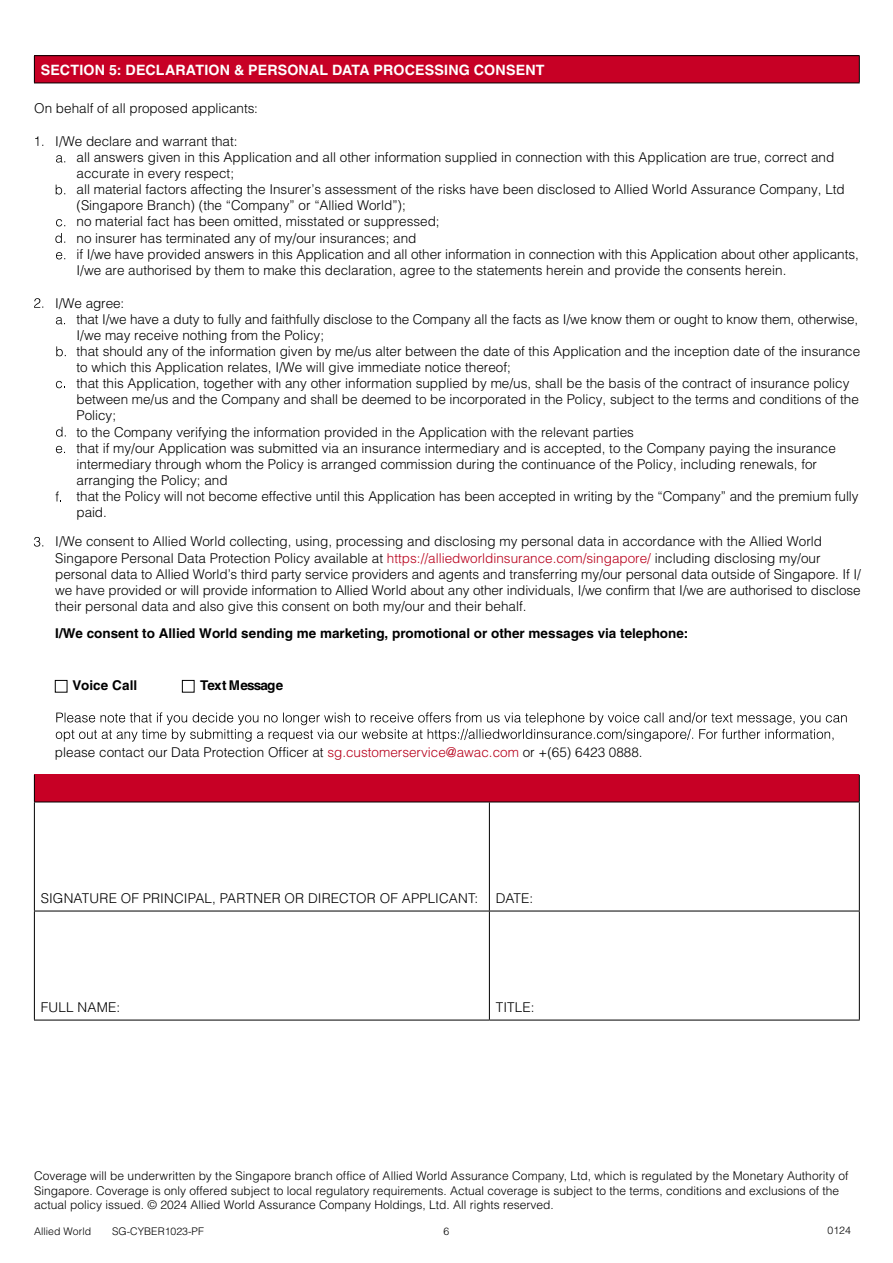
<style>
.page{position:relative;width:893px;height:1263px;background:#fff}
.page>*{position:absolute;margin:0;border:0;box-sizing:border-box;transform-origin:0 0}
.t1{font:700 14.25px "Helvetica LT Std";letter-spacing:.01em;color:#fff}
.t2{font:300 13.5px/16px "Helvetica LT Std";color:#000}
.t3{font:700 13.5px "Helvetica LT Std";color:#000}
.t4{font:700 13.5px "Helvetica LT Std";letter-spacing:-.06em;color:#000}
.t5{font:300 12px/14.4px "Helvetica LT Std";color:#000}
.t6{font:300 10.5px "Helvetica LT Std";color:#000}
.s1{color:#b8001c}
.s2{color:#b7001b}
</style>
<div class="page">
<div style="left:34px;top:56px;width:825px;height:27px;background:#c70025"></div>
<hr style="left:34px;top:55px;width:826px;height:1px;background:#000">
<svg style="left:34px;top:56px;width:1px;height:27px"></svg>
<svg style="left:859px;top:56px;width:1px;height:27px"></svg>
<hr style="left:34px;top:83px;width:826px;height:1px;background:#000">
<svg style="left:35px;top:136px;width:8px;height:10px"></svg>
<svg style="left:56px;top:155px;width:9px;height:8px"></svg>
<svg style="left:56px;top:185px;width:9px;height:10px"></svg>
<svg style="left:56px;top:219px;width:9px;height:7px"></svg>
<svg style="left:55px;top:233px;width:10px;height:10px"></svg>
<svg style="left:56px;top:252px;width:9px;height:7px"></svg>
<svg style="left:34px;top:298px;width:9px;height:10px"></svg>
<svg style="left:56px;top:317px;width:9px;height:7px"></svg>
<svg style="left:56px;top:346px;width:10px;height:10px"></svg>
<svg style="left:56px;top:381px;width:9px;height:7px"></svg>
<svg style="left:56px;top:427px;width:10px;height:10px"></svg>
<svg style="left:56px;top:446px;width:9px;height:7px"></svg>
<svg style="left:56px;top:491px;width:5px;height:10px"></svg>
<svg style="left:34px;top:537px;width:9px;height:10px"></svg>
<svg style="left:56px;top:712px;width:791px;height:30px"></svg>
<div style="left:34px;top:775px;width:825px;height:27px;background:#c70025"></div>
<svg style="left:34px;top:775px;width:1px;height:27px"></svg>
<svg style="left:859px;top:775px;width:1px;height:27px"></svg>
<hr style="left:34px;top:802px;width:455px;height:1px;background:#000">
<hr style="left:34px;top:802px;width:1px;height:109px;background:#000">
<hr style="left:489px;top:802px;width:371px;height:1px;background:#000">
<hr style="left:489px;top:802px;width:1px;height:109px;background:#000">
<hr style="left:859px;top:802px;width:1px;height:109px;background:#000">
<hr style="left:34px;top:911px;width:455px;height:1px;background:#000">
<hr style="left:34px;top:911px;width:1px;height:109px;background:#000">
<hr style="left:489px;top:911px;width:371px;height:1px;background:#000">
<hr style="left:489px;top:911px;width:1px;height:109px;background:#000">
<hr style="left:859px;top:911px;width:1px;height:109px;background:#000">
<hr style="left:34px;top:1020px;width:455px;height:1px;background:#000">
<hr style="left:489px;top:1020px;width:371px;height:1px;background:#000">
<div style="left:55px;top:680px;width:12px;height:12px;border:1px solid #000"></div>
<div style="left:182px;top:680px;width:12px;height:12px;border:1px solid #000"></div>
<p class="t1" style="left:41px;top:61px;width:505px">SECTION 5: DECLARATION &amp; PERSONAL DATA PROCESSING CONSENT</p>
<p class="t2" style="left:34px;top:100px;width:226px">On behalf of all proposed applicants:</p>
<p class="t2" style="left:77px;top:133px;width:784px;text-indent:-21px">I/We declare and warrant that:<br>all answers given in this Application and all other information supplied in connection with this Application are true, correct and accurate in every respect;<br>all material factors affecting the Insurer’s assessment of the risks have been disclosed to Allied World Assurance Company, Ltd (Singapore Branch) (the “Company” or “Allied World”);<br>no material fact has been omitted, misstated or suppressed;<br>no insurer has terminated any of my/our insurances; and<br>i f I/we have provided answers in this Application and all other information in connection with this Application about other applicants, I/we are authorised by them to make this declaration, agree to the statements herein and provide the consents herein.</p>
<p class="t2" style="left:77px;top:295px;width:785px;text-indent:-21px">I/We agree:<br>t hat I/we have a duty to fully and faithfully disclose to the Company all the facts as I/we know them or ought to know them, otherwise, I/we may receive nothing from the Policy;<br>that should any of the information given by me/us alter between the date of this Application and the inception date of the insurance to which this Application relates, I/We will give immediate notice thereof;<br>that this Application, together with any other information supplied by me/us, shall be the basis of the contract of insurance policy between me/us and the Company and shall be deemed to be incorporated in the Policy, subject to the terms and conditions of the Policy;<br>to the Company verifying the information provided in the Application with the relevant parties<br>that if my/our Application was submitted via an insurance intermediary and is accepted, to the Company paying the insurance intermediary through whom the Policy is arranged commission during the continuance of the Policy, including renewals, for arranging the Policy; and<br>t hat the Policy will not become effective until this Application has been accepted in writing by the “Company” and the premium fully paid.</p>
<p class="t2" style="left:55px;top:533px;width:807px">I/We consent to Allied World collecting, using, processing and disclosing my personal data in accordance with the Allied World Singapore Personal Data Protection Policy available at <span class="s1">https://alliedworldinsurance.com/singapore/</span> including disclosing my/our personal data to Allied World’s third party service providers and agents and transferring my/our personal data outside of Singapore. If I/ we have provided or will provide information to Allied World about any other individuals, I/we confirm that I/we are authorised to disclose their personal data and also give this consent on both my/our and their behalf.</p>
<p class="t3" style="left:55px;top:625px;width:635px">I/We consent to Allied World sending me marketing, promotional or other messages via telephone:</p>
<p class="t4" style="left:200px;top:677px;width:85px">Text Message</p>
<p class="t3" style="left:73px;top:677px;width:66px">Voice Call</p>
<p class="t2" style="left:55px;top:744px;width:589px">please contact our Data Protection Officer at <span class="s2">sg.customerservice@awac.com</span> or +(65) 6423 0888.</p>
<p class="t2" style="left:41px;top:890px;width:439px">SIGNATURE OF PRINCIPAL, PARTNER OR DIRECTOR OF APPLICANT:</p>
<p class="t2" style="left:496px;top:890px;width:39px">DATE:</p>
<p class="t2" style="left:41px;top:999px;width:81px">FULL NAME:</p>
<p class="t2" style="left:496px;top:999px;width:40px">TITLE:</p>
<p class="t5" style="left:34px;top:1169px;width:816px">Coverage will be underwritten by the Singapore branch office of Allied World Assurance Company, Ltd, which is regulated by the Monetary Authority of<br>Singapore. Coverage is only offered subject to local regulatory requirements. Actual coverage is subject to the terms, conditions and exclusions of the actual policy issued. © 2024 Allied World Assurance Company Holdings, Ltd. All rights reserved.</p>
<p class="t6" style="left:34px;top:1224px;width:59px">Allied World</p>
<p class="t6" style="left:112px;top:1224px;width:93px">SG-CYBER1023-PF</p>
<p class="t6" style="left:827px;top:1224px;width:25px">0124</p>
<p class="t6" style="left:444px;top:1224px;width:7px">6</p>
</div>
